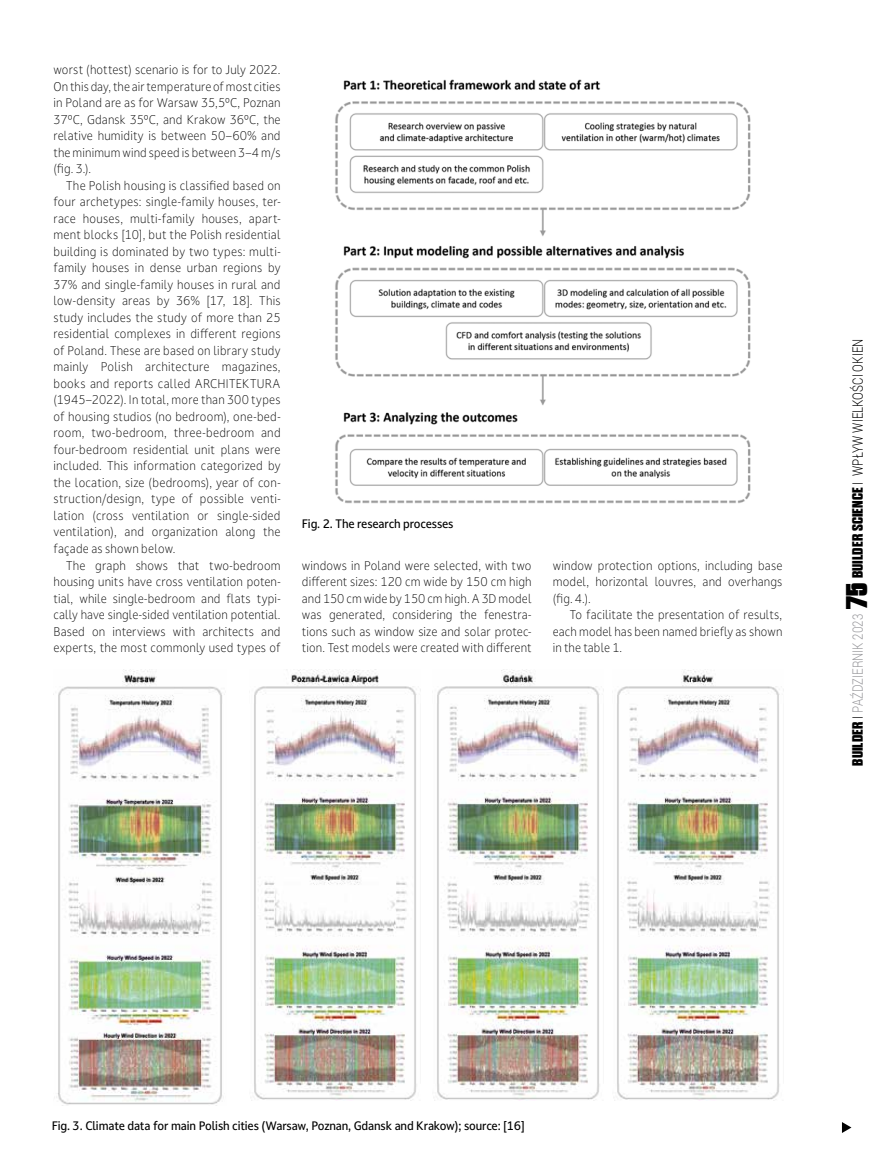
<style>
.page{position:relative;width:893px;height:1170px;background:#fff}
.page>*{position:absolute;margin:0;border:0;box-sizing:border-box;transform-origin:0 0}
.t1{font:700 expanded 15px "Dharma Gothic E";letter-spacing:.005em;color:#000;scale:1.25 1}
.t2{font:300 12px/16.5px "Darkmode On CC";letter-spacing:.01em;color:#000;text-align:justify;scale:.93 1}
.t3{font:500 11.7px "Darkmode On CC";letter-spacing:-.015em;color:#000;scale:.95 1}
.s1{font-family:"Roboto";font-weight:300;font-stretch:normal;font-size:14.25px}
.s2{font-family:"Roboto";font-weight:300;font-stretch:normal;font-size:14.25px;color:#98989c}
.s3{font-weight:800;font-stretch:normal;font-size:30px}
</style>
<div class="page">
<svg style="left:842px;top:1122px;width:9px;height:10px"></svg>
<img style="left:335px;top:79px;width:416px;height:425px">
<img style="left:54px;top:669px;width:171px;height:436px">
<img style="left:254px;top:669px;width:167px;height:431px">
<img style="left:437px;top:669px;width:163px;height:431px">
<img style="left:617px;top:669px;width:167px;height:431px">
<p class="t2" style="left:54px;top:61px;width:246px">worst (hottest) scenario is for to July 2022.<br>On this day, the air temperature of most cities in Poland are as for Warsaw 35,5ºC, Poznan 37ºC, Gdansk 35ºC, and Krakow 36ºC, the relative humidity is between 50–60% and the minimum wind speed is between 3–4 m/s (fig. 3.).</p>
<p class="t2" style="left:54px;top:177px;width:246px;text-indent:13px">The Polish housing is classified based on four archetypes: single-family houses, ter&shy;race houses, multi-family houses, apart&shy;ment blocks [10], but the Polish residential building is dominated by two types: multi&shy;family houses in dense urban regions by 37% and single-family houses in rural and low-density areas by 36% [17, 18]. This study includes the study of more than 25 residential complexes in different regions of Poland. These are based on library study mainly Polish architecture magazines, books and reports called ARCHITEKTURA (1945–2022). In total, more than 300 types of housing studios (no bedroom), one-bed&shy;room, two-bedroom, three-bedroom and four-bedroom residential unit plans were included. This information categorized by the location, size (bedrooms), year of con&shy;struction/design, type of possible venti&shy;lation (cross ventilation or single-sided ventilation), and organization along the façade as shown below.</p>
<p class="t2" style="left:54px;top:556px;width:246px;text-indent:13px">The graph shows that two-bedroom housing units have cross ventilation poten&shy;tial, while single-bedroom and flats typi&shy;cally have single-sided ventilation potential.<br>Based on interviews with architects and experts, the most commonly used types of</p>
<p class="t3" style="left:302px;top:515px;width:161px">Fig. 2. The research processes</p>
<p class="t2" style="left:302px;top:556px;width:248px">windows in Poland were selected, with two different sizes: 120 cm wide by 150 cm high and 150 cm wide by 150 cm high. A 3D model was generated, considering the fenestra&shy;tions such as window size and solar protec&shy;tion. Test models were created with different</p>
<p class="t2" style="left:553px;top:556px;width:248px">window protection options, including base model, horizontal louvres, and overhangs (fig. 4.).</p>
<p class="t2" style="left:553px;top:606px;width:248px;text-indent:17px">To facilitate the presentation of results, each model has been named briefly as shown in the table 1.</p>
<p class="t1" style="left:850px;top:765px;width:343px;rotate:-90deg">BUILDER <span class="s1">I</span> <span class="s2">PAŹDZIERNIK 2023</span> <span class="s3">75</span> BUILDER SCIENCE <span class="s1">I WPŁYW WIELKOŚCI OKIEN</span></p>
<p class="t3" style="left:52px;top:1117px;width:499px">Fig. 3. Climate data for main Polish cities (Warsaw, Poznan, Gdansk and Krakow); source: [16]</p>
</div>
